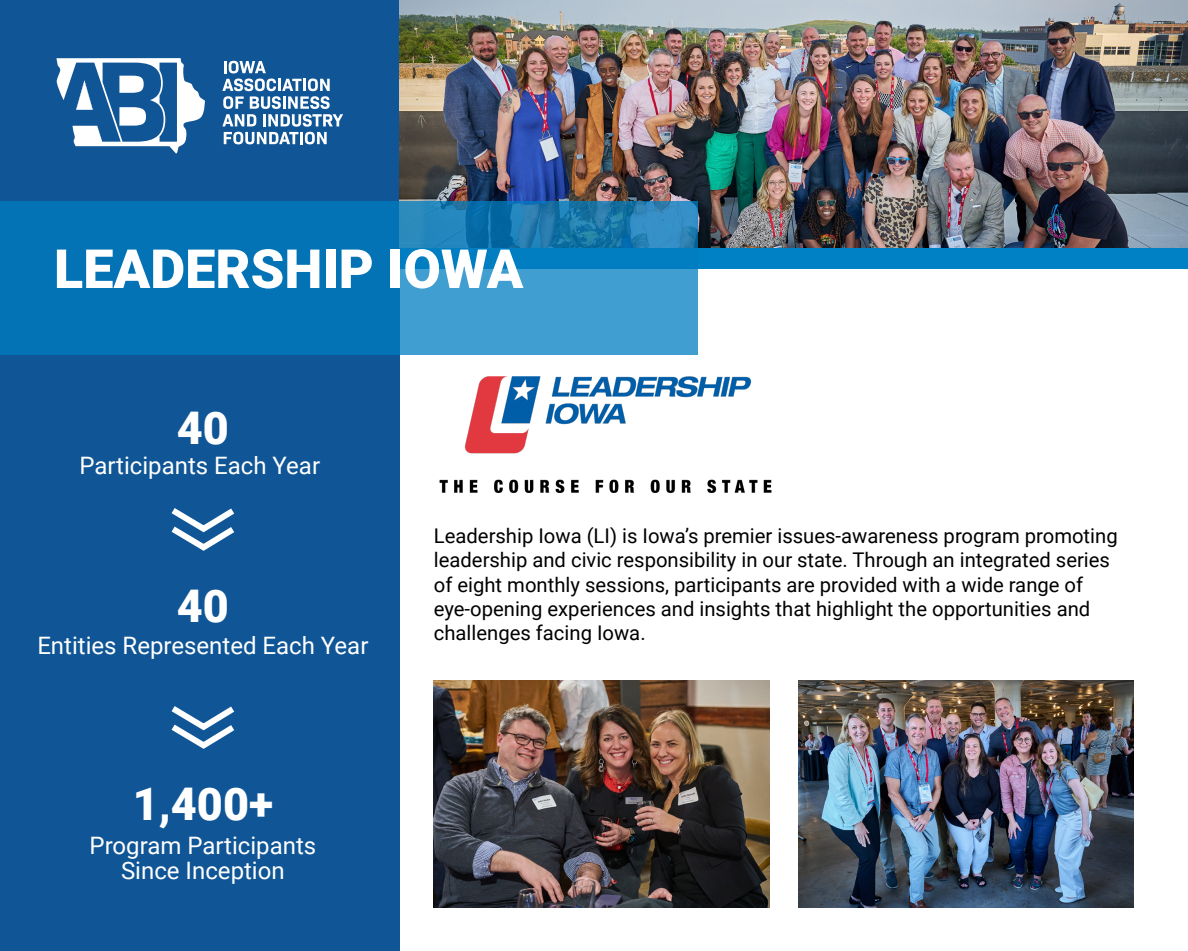
<style>
.page{position:relative;width:1188px;height:951px;background:#fff}
.page>*{position:absolute;margin:0;border:0;box-sizing:border-box;transform-origin:0 0}
.t1{font:900 54px "Roboto";color:#fff}
.t2{font:900 45px "Roboto";color:#fff}
.t3{font:24px "Roboto";color:#fff}
.t4{font:20.25px/24.3px "Roboto";color:#000}
</style>
<div class="page">
<div style="left:359px;top:247px;width:829px;height:22px;background:#0080c5"></div>
<div style="left:0;top:0;width:400px;height:950px;background:#105696"></div>
<img style="left:400px;top:0;width:788px;height:247px">
<svg style="left:0;top:201px;width:698px;height:153px;background:#157fbc"></svg>
<img style="left:434px;top:680px;width:335px;height:227px">
<img style="left:799px;top:680px;width:335px;height:227px">
<svg style="left:171px;top:508px;width:64px;height:43px"></svg>
<svg style="left:171px;top:706px;width:64px;height:43px"></svg>
<img style="left:439px;top:376px;width:333px;height:117px">
<svg style="left:222px;top:61px;width:121px;height:83px"></svg>
<svg style="left:56px;top:58px;width:149px;height:96px"></svg>
<p class="t1" style="left:54px;top:231px;width:471px">LEADERSHIP IOWA</p>
<p class="t2" style="left:177px;top:396px;width:54px">40</p>
<p class="t3" style="left:79px;top:449px;width:242px">Participants Each Year</p>
<p class="t2" style="left:177px;top:575px;width:54px">40</p>
<p class="t3" style="left:37px;top:629px;width:333px">Entities Represented Each Year</p>
<p class="t2" style="left:133px;top:772px;width:142px">1,400+</p>
<p class="t3" style="left:90px;top:828px;width:228px">Program Participants</p>
<p class="t3" style="left:121px;top:853px;width:165px">Since Inception</p>
<p class="t4" style="left:434px;top:523px;width:685px">Leadership Iowa (LI) is Iowa’s premier issues-awareness program promoting leadership and civic responsibility in our state. Through an integrated series of eight monthly sessions, participants are provided with a wide range of eye-opening experiences and insights that highlight the opportunities and challenges facing Iowa.</p>
</div>
